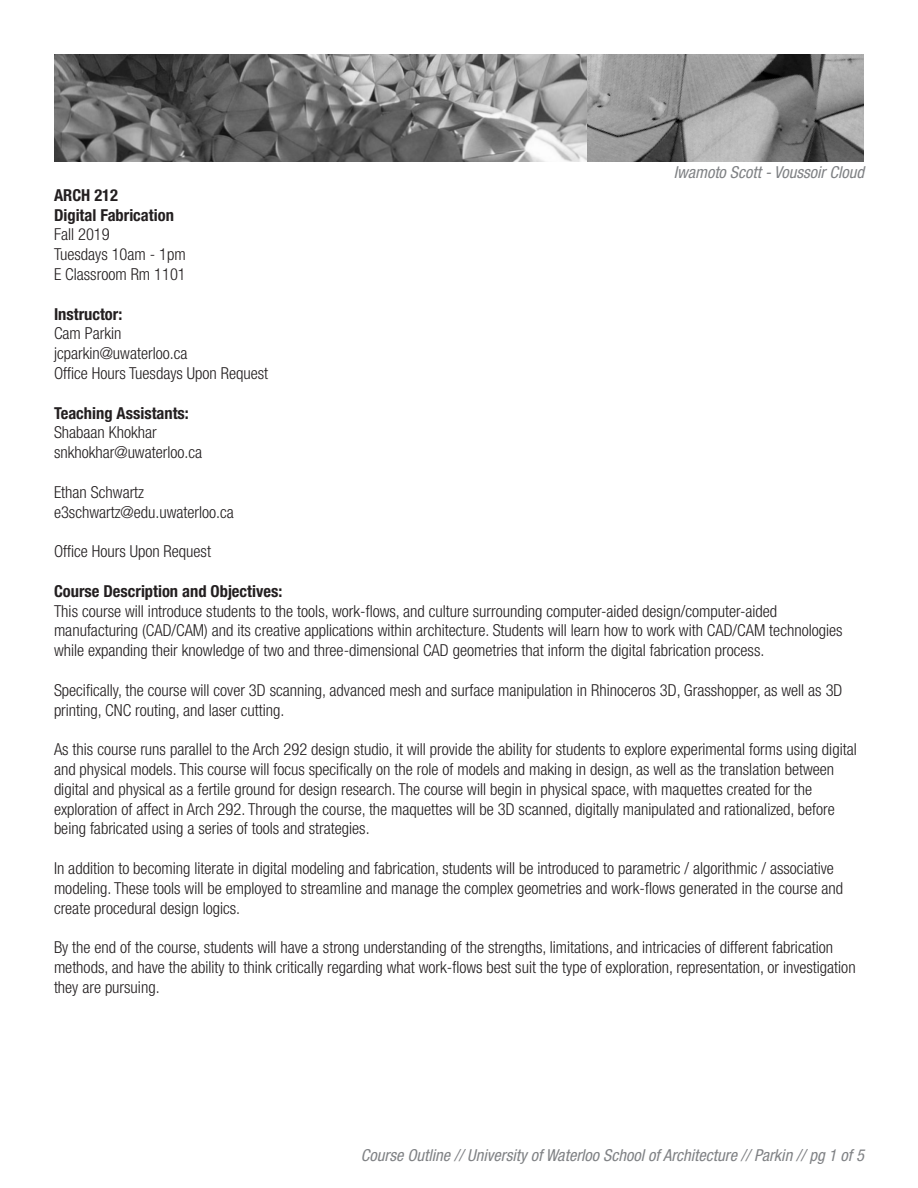
<style>
.page{position:relative;width:918px;height:1188px;background:#fff}
.page>*{position:absolute;margin:0;border:0;box-sizing:border-box;transform-origin:0 0}
.t1{font:300 condensed 16.5px/19.8px "Helvetica Neue LT Std";color:#231f20}
.t2{font:italic condensed 16.5px "Helvetica Neue LT Std";color:#808285}
.t3{font:700 condensed 16.5px "Helvetica Neue LT Std";color:#231f20}
</style>
<div class="page">
<img style="left:54px;top:54px;width:810px;height:108px">
<p class="t2" style="left:674px;top:163px;width:192px">Iwamoto Scott - Voussoir Cloud</p>
<p class="t3" style="left:54px;top:185px;width:66px">ARCH 212</p>
<p class="t3" style="left:54px;top:205px;width:121px">Digital Fabrication</p>
<p class="t1" style="left:54px;top:225px;width:57px">Fall 2019</p>
<p class="t1" style="left:54px;top:244px;width:133px">Tuesdays 10am - 1pm</p>
<p class="t1" style="left:54px;top:264px;width:133px">E Classroom Rm 1101</p>
<p class="t3" style="left:54px;top:304px;width:70px">Instructor:</p>
<p class="t1" style="left:54px;top:324px;width:69px">Cam Parkin</p>
<p class="t1" style="left:54px;top:343px;width:135px">jcparkin@uwaterloo.ca</p>
<p class="t1" style="left:54px;top:363px;width:216px">Office Hours Tuesdays Upon Request</p>
<p class="t3" style="left:54px;top:403px;width:136px">Teaching Assistants:</p>
<p class="t1" style="left:54px;top:423px;width:104px">Shabaan Khokhar</p>
<p class="t1" style="left:54px;top:442px;width:150px">snkhokhar@uwaterloo.ca</p>
<p class="t1" style="left:54px;top:482px;width:92px">Ethan Schwartz</p>
<p class="t1" style="left:54px;top:502px;width:181px">e3schwartz@edu.uwaterloo.ca</p>
<p class="t1" style="left:54px;top:541px;width:159px">Office Hours Upon Request</p>
<p class="t3" style="left:54px;top:581px;width:230px">Course Description and Objectives:</p>
<p class="t1" style="left:54px;top:601px;width:790px">This course will introduce students to the tools, work-flows, and culture surrounding computer-aided design/computer-aided manufacturing (CAD/CAM) and its creative applications within architecture. Students will learn how to work with CAD/CAM technologies while expanding their knowledge of two and three-dimensional CAD geometries that inform the digital fabrication process.</p>
<p class="t1" style="left:54px;top:680px;width:790px">Specifically, the course will cover 3D scanning, advanced mesh and surface manipulation in Rhinoceros 3D, Grasshopper, as well as 3D printing, CNC routing, and laser cutting.</p>
<p class="t1" style="left:54px;top:739px;width:804px">As this course runs parallel to the Arch 292 design studio, it will provide the ability for students to explore experimental forms using digital and physical models. This course will focus specifically on the role of models and making in design, as well as the translation between digital and physical as a fertile ground for design research. The course will begin in physical space, with maquettes created for the exploration of affect in Arch 292. Through the course, the maquettes will be 3D scanned, digitally manipulated and rationalized, before being fabricated using a series of tools and strategies.</p>
<p class="t1" style="left:54px;top:858px;width:791px">In addition to becoming literate in digital modeling and fabrication, students will be introduced to parametric / algorithmic / associative modeling. These tools will be employed to streamline and manage the complex geometries and work-flows generated in the course and create procedural design logics.</p>
<p class="t1" style="left:54px;top:937px;width:803px">By the end of the course, students will have a strong understanding of the strengths, limitations, and intricacies of different fabrication methods, and have the ability to think critically regarding what work-flows best suit the type of exploration, representation, or investigation they are pursuing.</p>
<p class="t2" style="left:361px;top:1145px;width:505px">Course Outline // University of Waterloo School of Architecture // Parkin // pg 1 of 5</p>
</div>
